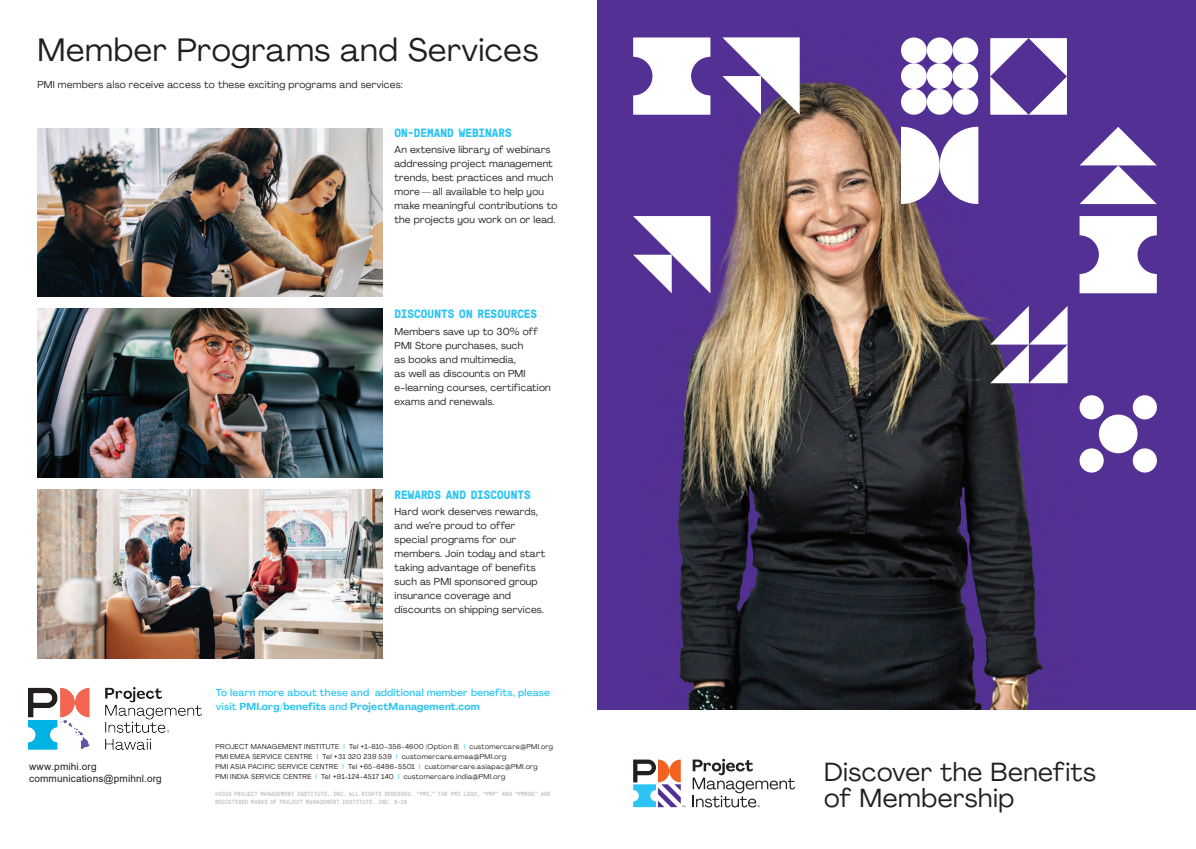
<style>
.page{position:relative;width:1196px;height:849px;background:#fff}
.page>*{position:absolute;margin:0;border:0;box-sizing:border-box;transform-origin:0 0}
.t1{font:32px "Agrandir";letter-spacing:.015em;color:#231f20}
.t2{font:25.9px/26px "Agrandir";letter-spacing:.02em;color:#231f20}
.t3{font:700 12px "GT Pressura Mono";letter-spacing:.005em;color:#2bc4f3}
.t4{font:10px/14px "Agrandir";letter-spacing:.02em;color:#231f20}
.t5{font:500 10px/14px "Agrandir";letter-spacing:.02em;color:#2bc4f3}
.t6{font:10px/11.7px "Arial";letter-spacing:.015em;color:#221e1f}
.t7{font:7px/10px "Agrandir";letter-spacing:.04em;color:#231f20}
.t8{font:6px/8px "GT Pressura Mono";letter-spacing:.01em;color:#b6b7bb}
.s1{font-weight:700}
.s2{color:#2bc4f3}
</style>
<div class="page">
<img style="left:597px;top:0;width:598px;height:709px">
<img style="left:37px;top:490px;width:345px;height:168px">
<img style="left:37px;top:309px;width:345px;height:169px">
<img style="left:37px;top:128px;width:345px;height:169px">
<svg style="left:633px;top:759px;width:52px;height:48px"></svg>
<svg style="left:692px;top:759px;width:102px;height:48px"></svg>
<svg style="left:633px;top:37px;width:77px;height:78px"></svg>
<svg style="left:1079px;top:216px;width:77px;height:77px"></svg>
<svg style="left:989px;top:306px;width:78px;height:77px"></svg>
<svg style="left:722px;top:37px;width:77px;height:78px"></svg>
<svg style="left:633px;top:216px;width:77px;height:77px"></svg>
<svg style="left:1079px;top:127px;width:77px;height:77px"></svg>
<svg style="left:900px;top:127px;width:78px;height:77px"></svg>
<svg style="left:990px;top:38px;width:76px;height:77px"></svg>
<div style="left:900px;top:37px;width:26px;height:26px;background:#fff;border-radius:50%"></div>
<div style="left:926px;top:37px;width:26px;height:26px;background:#fff;border-radius:50%"></div>
<div style="left:952px;top:37px;width:26px;height:26px;background:#fff;border-radius:50%"></div>
<div style="left:900px;top:63px;width:26px;height:26px;background:#fff;border-radius:50%"></div>
<div style="left:926px;top:63px;width:26px;height:26px;background:#fff;border-radius:50%"></div>
<div style="left:952px;top:63px;width:26px;height:26px;background:#fff;border-radius:50%"></div>
<div style="left:900px;top:89px;width:26px;height:26px;background:#fff;border-radius:50%"></div>
<div style="left:926px;top:89px;width:26px;height:26px;background:#fff;border-radius:50%"></div>
<div style="left:952px;top:89px;width:26px;height:26px;background:#fff;border-radius:50%"></div>
<div style="left:1098px;top:414px;width:39px;height:39px;background:#fff;border-radius:50%"></div>
<div style="left:1132px;top:395px;width:24px;height:24px;background:#fff;border-radius:50%"></div>
<div style="left:1079px;top:395px;width:24px;height:24px;background:#fff;border-radius:50%"></div>
<div style="left:1132px;top:448px;width:24px;height:24px;background:#fff;border-radius:50%"></div>
<div style="left:1079px;top:448px;width:24px;height:24px;background:#fff;border-radius:50%"></div>
<svg style="left:1191px;top:0;width:5px;height:3px"></svg>
<img style="left:28px;top:687px;width:173px;height:62px">
<h1 class="t1" style="left:37px;top:30px;width:502px">Member Programs and Services</h1>
<p class="t4" style="left:37px;top:78px;width:367px">PMI members also receive access to these exciting programs and services:</p>
<p class="t3" style="left:394px;top:126px;width:119px">ON-DEMAND WEBINARS</p>
<p class="t4" style="left:394px;top:142px;width:164px">An extensive library of webinars addressing project management trends, best practices and much more—all available to help you make meaningful contributions to the projects you work on or lead.</p>
<p class="t3" style="left:394px;top:308px;width:144px">DISCOUNTS ON RESOURCES</p>
<p class="t4" style="left:394px;top:324px;width:158px">Members save up to 30% off<br>PMI Store purchases, such<br>as books and multimedia,<br>as well as discounts on PMI e-learning courses, certification exams and renewals.</p>
<p class="t3" style="left:394px;top:488px;width:138px">REWARDS AND DISCOUNTS</p>
<p class="t4" style="left:394px;top:505px;width:152px">Hard work deserves rewards, and we’re proud to offer special programs for our members. Join today and start taking advantage of benefits such as PMI sponsored group insurance coverage and discounts on shipping services.</p>
<p class="t6" style="left:29px;top:761px;width:134px">www.pmihi.org communications@pmihnl.org</p>
<p class="t5" style="left:216px;top:685px;width:335px">To learn more about these and additional member benefits, please visit <span class="s1">PMI.org/benefits</span> and <span class="s1">ProjectManagement.com</span></p>
<p class="t7" style="left:215px;top:741px;width:339px">PROJECT MANAGEMENT INSTITUTE <span class="s2">I</span> Tel +1-610-356-4600 (Option 8) <span class="s2">I</span> customercare@PMI.org PMI EMEA SERVICE CENTRE <span class="s2">I</span> Tel +31 320 239 539 <span class="s2">I</span> customercare.emea@PMI.org<br>PMI ASIA PACIFIC SERVICE CENTRE <span class="s2">I</span> Tel +65-6496-5501 <span class="s2">I</span> customercare.asiapac@PMI.org<br>PMI INDIA SERVICE CENTRE <span class="s2">I</span> Tel +91-124-4517 140 <span class="s2">I</span> customercare.india@PMI.org</p>
<p class="t8" style="left:215px;top:790px;width:337px">©2019 PROJECT MANAGEMENT INSTITUTE, INC. ALL RIGHTS RESERVED. “PMI,” THE PMI LOGO, “PMP” AND “PMBOK” ARE<br>REGISTERED MARKS OF PROJECT MANAGEMENT INSTITUTE, INC. 9-19</p>
<h2 class="t2" style="left:824px;top:759px;width:273px">Discover the Benefits of Membership</h2>
</div>
